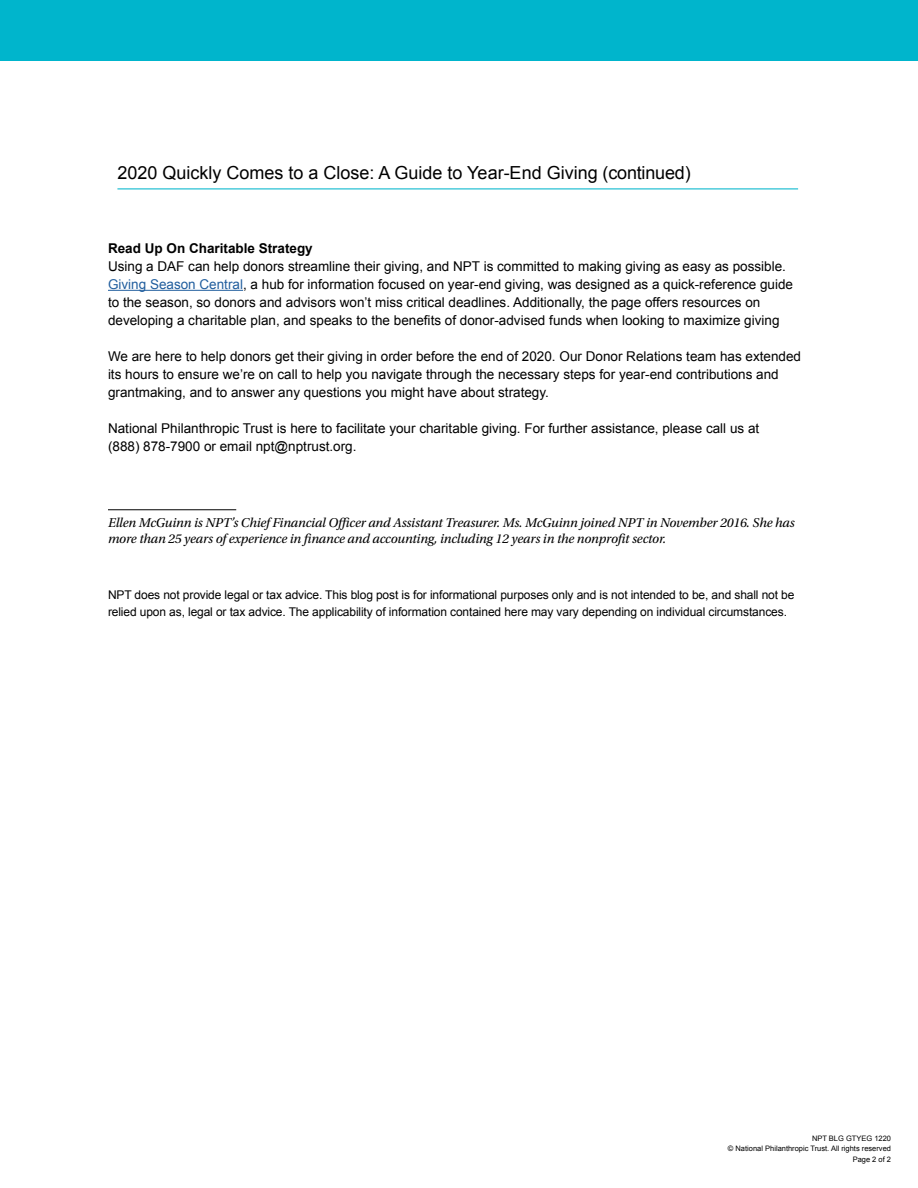
<style>
.page{position:relative;width:918px;height:1188px;background:#fff}
.page>*{position:absolute;margin:0;border:0;box-sizing:border-box;transform-origin:0 0}
.t1{font:18px "Arial";color:#000}
.t2{font:13.5px/18px "Arial";color:#000}
.t3{font:italic 13.5px/16.5px "Utopia Std";letter-spacing:-.01em;color:#000}
.t4{font:700 13.5px "Arial";color:#000}
.t5{font:12px/16.5px "Arial";letter-spacing:-.01em;color:#000}
.t6{font:7.5px/10.5px "Arial";color:#000;text-align:right}
.s1{color:#215e9e}
</style>
<div class="page">
<hr style="left:108px;top:290px;width:135px;height:1px;background:#215e9e">
<hr style="left:108px;top:509px;width:128px;height:1px;background:#000">
<hr style="left:117px;top:188px;width:681px;height:1px;background:#00b5cc">
<div style="left:0;top:0;width:918px;height:60px;background:#00b5cc"></div>
<h1 class="t1" style="left:117px;top:161px;width:575px">2020 Quickly Comes to a Close: A Guide to Year-End Giving (continued)</h1>
<p class="t4" style="left:108px;top:239px;width:206px">Read Up On Charitable Strategy</p>
<p class="t2" style="left:108px;top:257px;width:687px">Using a DAF can help donors streamline their giving, and NPT is committed to making giving as easy as possible.<br><span class="s1">Giving Season Central</span>, a hub for information focused on year-end giving, was designed as a quick-reference guide to the season, so donors and advisors won’t miss critical deadlines. Additionally, the page offers resources on developing a charitable plan, and speaks to the benefits of donor-advised funds when looking to maximize giving</p>
<p class="t2" style="left:108px;top:347px;width:695px">We are here to help donors get their giving in order before the end of 2020. Our Donor Relations team has extended its hours to ensure we’re on call to help you navigate through the necessary steps for year-end contributions and grantmaking, and to answer any questions you might have about strategy.</p>
<p class="t2" style="left:108px;top:419px;width:653px">National Philanthropic Trust is here to facilitate your charitable giving. For further assistance, please call us at (888) 878-7900 or email npt@nptrust.org.</p>
<p class="t3" style="left:108px;top:514px;width:688px">Ellen McGuinn is NPT’s Chief Financial Officer and Assistant Treasurer. Ms. McGuinn joined NPT in November 2016. She has more than 25 years of experience in finance and accounting, including 12 years in the nonprofit sector.</p>
<p class="t5" style="left:108px;top:587px;width:688px">NPT does not provide legal or tax advice. This blog post is for informational purposes only and is not intended to be, and shall not be relied upon as, legal or tax advice. The applicability of information contained here may vary depending on individual circumstances.</p>
<p class="t6" style="left:728px;top:1133px;width:165px">NPT BLG GTYEG 1220<br>© National Philanthropic Trust. All rights reserved<br>Page 2 of 2</p>
</div>
